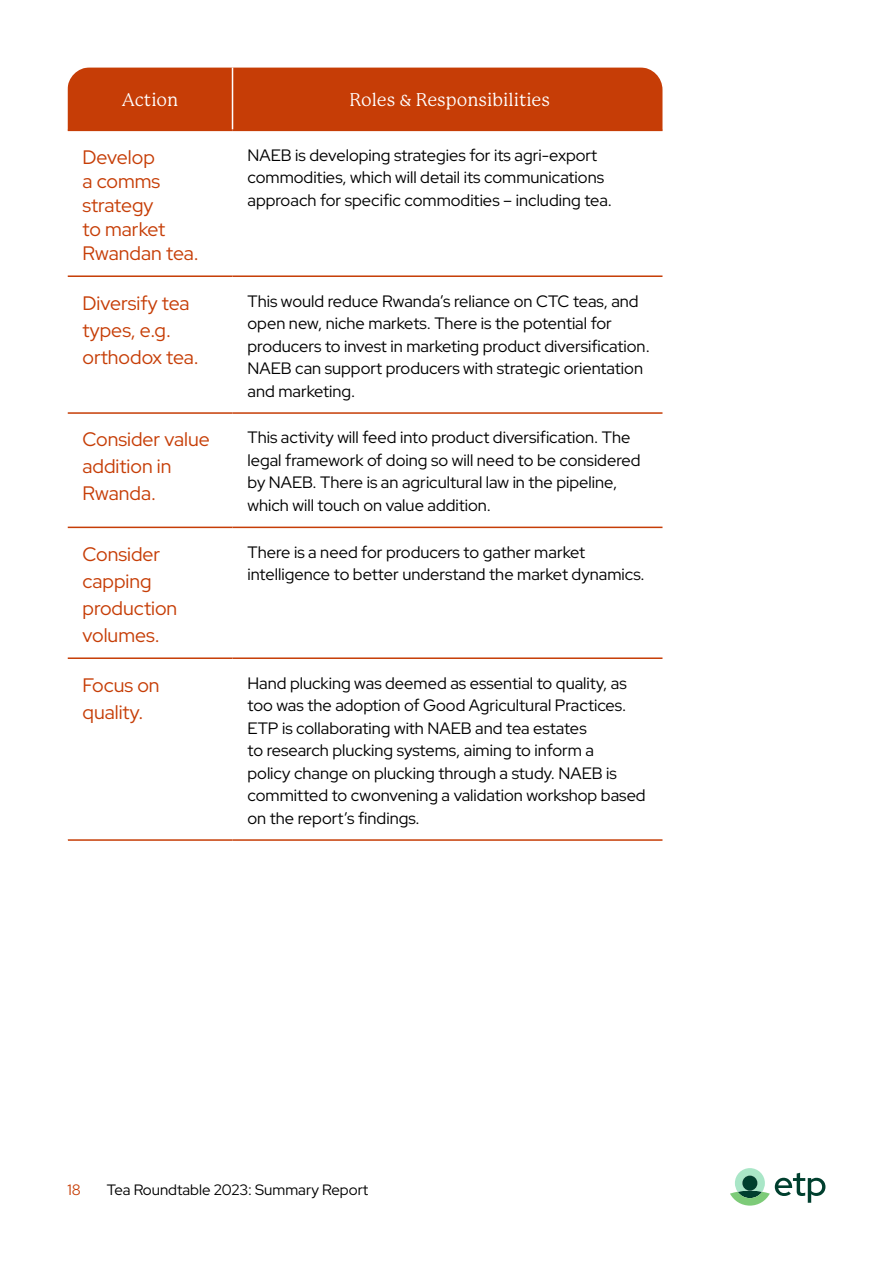
<style>
.page{position:relative;width:893px;height:1263px;background:#fff}
.page>*{position:absolute;margin:0;border:0;box-sizing:border-box;transform-origin:0 0}
.t1{font:19.5px/27px "Red Hat Display";color:#c63d06}
.t2{font:18px "P22 Mackinac Pro";color:#fff}
.t3{font:16.5px/22.5px "Red Hat Display";color:#000}
.t4{font:15px "Red Hat Display";color:#000}
.t5{font:15px "Red Hat Display";color:#c63d06}
</style>
<div class="page">
<svg style="left:730px;top:1168px;width:95px;height:37px"></svg>
<div style="left:742px;top:1175px;width:15px;height:16px;background:#003f2e;border-radius:50%"></div>
<div style="left:68px;top:67px;width:594px;height:63px;background:#c63d06"></div>
<svg style="left:68px;top:131px;width:164px;height:398px"></svg>
<hr style="left:232px;top:67px;width:1px;height:63px;background:#fff">
<hr style="left:68px;top:130px;width:164px;height:1px;background:#c63d06">
<hr style="left:232px;top:130px;width:430px;height:1px;background:#c63d06">
<hr style="left:68px;top:275px;width:164px;height:2px;background:#c63d06">
<hr style="left:232px;top:275px;width:430px;height:2px;background:#c63d06">
<hr style="left:68px;top:412px;width:164px;height:2px;background:#c63d06">
<hr style="left:232px;top:412px;width:430px;height:2px;background:#c63d06">
<hr style="left:68px;top:527px;width:164px;height:1px;background:#c63d06">
<hr style="left:232px;top:527px;width:430px;height:1px;background:#c63d06">
<hr style="left:68px;top:657px;width:164px;height:2px;background:#c63d06">
<hr style="left:232px;top:657px;width:430px;height:2px;background:#c63d06">
<hr style="left:68px;top:839px;width:164px;height:2px;background:#c63d06">
<hr style="left:232px;top:839px;width:430px;height:2px;background:#c63d06">
<p class="t2" style="left:122px;top:89px;width:58px">Action</p>
<p class="t2" style="left:350px;top:89px;width:202px">Roles &amp; Responsibilities</p>
<p class="t1" style="left:82px;top:144px;width:118px;line-height:24px">Develop<br>a comms strategy<br>to market<br>Rwandan tea.</p>
<p class="t3" style="left:248px;top:143px;width:366px">NAEB is developing strategies for its agri-export commodities, which will detail its communications approach for specific commodities – including tea.</p>
<p class="t1" style="left:82px;top:289px;width:118px">Diversify tea types, e.g. orthodox tea.</p>
<p class="t3" style="left:248px;top:289px;width:404px">This would reduce Rwanda’s reliance on CTC teas, and open new, niche markets. There is the potential for producers to invest in marketing product diversification.<br>NAEB can support producers with strategic orientation and marketing.</p>
<p class="t1" style="left:82px;top:426px;width:129px">Consider value addition in<br>Rwanda.</p>
<p class="t3" style="left:248px;top:426px;width:394px">This activity will feed into product diversification. The legal framework of doing so will need to be considered by NAEB. There is an agricultural law in the pipeline, which will touch on value addition.</p>
<p class="t1" style="left:82px;top:540px;width:96px">Consider capping production volumes.</p>
<p class="t3" style="left:248px;top:540px;width:399px">There is a need for producers to gather market intelligence to better understand the market dynamics.</p>
<p class="t1" style="left:82px;top:671px;width:79px">Focus on quality.</p>
<p class="t3" style="left:248px;top:671px;width:400px">Hand plucking was deemed as essential to quality, as too was the adoption of Good Agricultural Practices.<br>ETP is collaborating with NAEB and tea estates<br>to research plucking systems, aiming to inform a<br>policy change on plucking through a study. NAEB is committed to cwonvening a validation workshop based on the report’s findings.</p>
<p class="t5" style="left:68px;top:1180px;width:15px">18</p>
<p class="t4" style="left:107px;top:1180px;width:263px">Tea Roundtable 2023: Summary Report</p>
</div>
